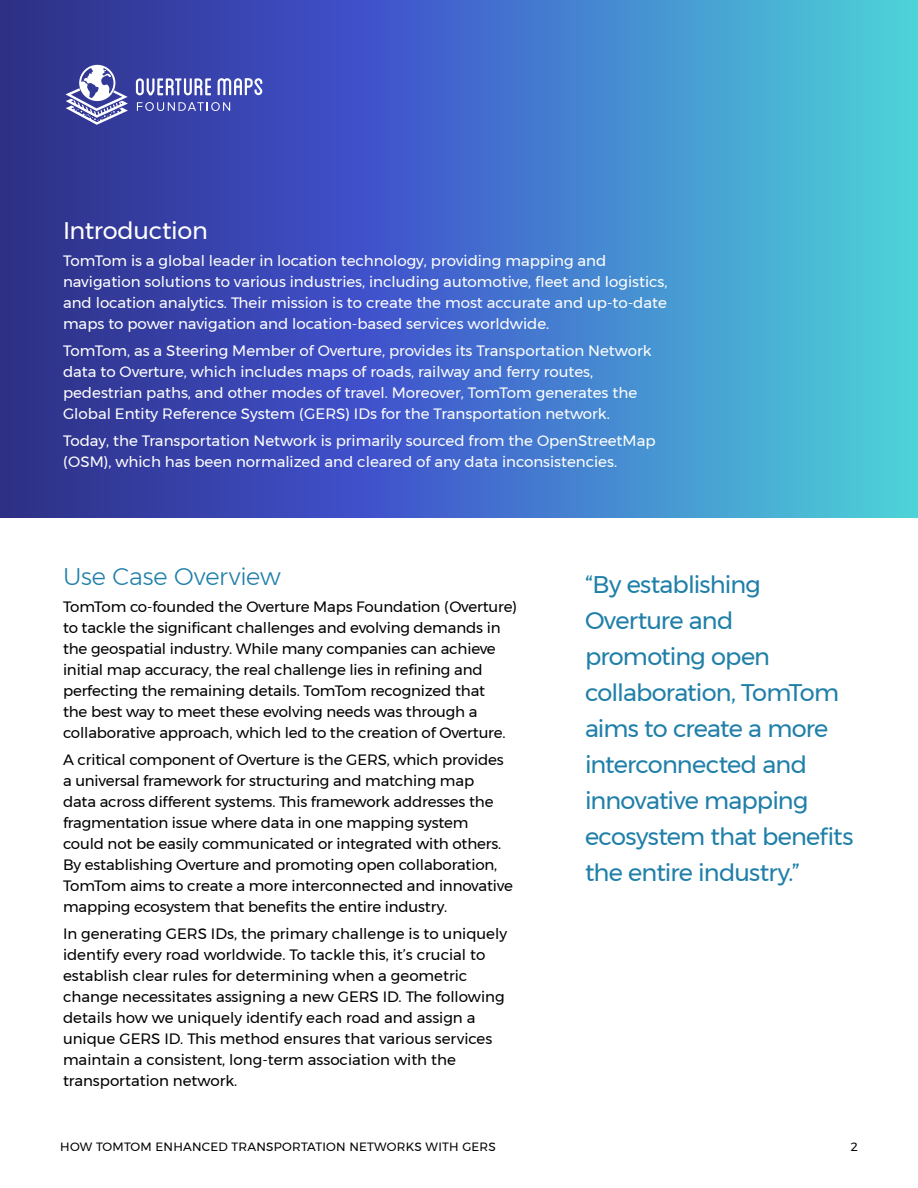
<style>
.page{position:relative;width:918px;height:1188px;background:#fff}
.page>*{position:absolute;margin:0;border:0;box-sizing:border-box;transform-origin:0 0}
.t1{font:24px/36px "Montserrat";letter-spacing:-.035em;color:#1f7fa8}
.t2{font:300 24px "Montserrat";letter-spacing:-.005em;color:#1f7fa8}
.t3{font:24px "Montserrat";letter-spacing:-.015em;color:#fff}
.t4{font:15px/21px "Montserrat";letter-spacing:-.01em;color:#000}
.t5{font:15px/21px "Montserrat";color:#fff}
.t6{font:12px "Montserrat";letter-spacing:.02em;color:#000}
</style>
<div class="page">
<svg style="left:0;top:0;width:918px;height:518px;background:#4072c1"></svg>
<svg style="left:136px;top:78px;width:75px;height:17px"></svg>
<svg style="left:218px;top:78px;width:44px;height:17px"></svg>
<svg style="left:137px;top:102px;width:93px;height:9px"></svg>
<svg style="left:65px;top:65px;width:63px;height:60px"></svg>
<h1 class="t3" style="left:63px;top:212px;width:146px">Introduction</h1>
<p class="t5" style="left:63px;top:250px;width:606px">TomTom is a global leader in location technology, providing mapping and navigation solutions to various industries, including automotive, fleet and logistics, and location analytics. Their mission is to create the most accurate and up-to-date maps to power navigation and location-based services worldwide.</p>
<p class="t5" style="left:63px;top:340px;width:590px">TomTom, as a Steering Member of Overture, provides its Transportation Network data to Overture, which includes maps of roads, railway and ferry routes, pedestrian paths, and other modes of travel. Moreover, TomTom generates the Global Entity Reference System (GERS) IDs for the Transportation network.</p>
<p class="t5" style="left:63px;top:430px;width:594px">Today, the Transportation Network is primarily sourced from the OpenStreetMap (OSM), which has been normalized and cleared of any data inconsistencies.</p>
<h1 class="t2" style="left:63px;top:559px;width:219px">Use Case Overview</h1>
<p class="t4" style="left:63px;top:596px;width:455px">TomTom co-founded the Overture Maps Foundation (Overture) to tackle the significant challenges and evolving demands in the geospatial industry. While many companies can achieve initial map accuracy, the real challenge lies in refining and perfecting the remaining details. TomTom recognized that<br>the best way to meet these evolving needs was through a collaborative approach, which led to the creation of Overture.</p>
<p class="t4" style="left:63px;top:749px;width:451px">A critical component of Overture is the GERS, which provides a universal framework for structuring and matching map<br>data across different systems. This framework addresses the fragmentation issue where data in one mapping system could not be easily communicated or integrated with others.<br>By establishing Overture and promoting open collaboration, TomTom aims to create a more interconnected and innovative mapping ecosystem that benefits the entire industry.</p>
<p class="t4" style="left:63px;top:923px;width:446px">In generating GERS IDs, the primary challenge is to uniquely identify every road worldwide. To tackle this, it’s crucial to establish clear rules for determining when a geometric change necessitates assigning a new GERS ID. The following details how we uniquely identify each road and assign a unique GERS ID. This method ensures that various services maintain a consistent, long-term association with the transportation network.</p>
<h1 class="t1" style="left:585px;top:566px;width:270px">“By establishing<br>Overture and promoting open collaboration, TomTom aims to create a more interconnected and innovative mapping ecosystem that benefits the entire industry.”</h1>
<p class="t6" style="left:60px;top:1138px;width:437px">HOW TOMTOM ENHANCED TRANSPORTATION NETWORKS WITH GERS</p>
<p class="t6" style="left:851px;top:1138px;width:8px">2</p>
</div>
